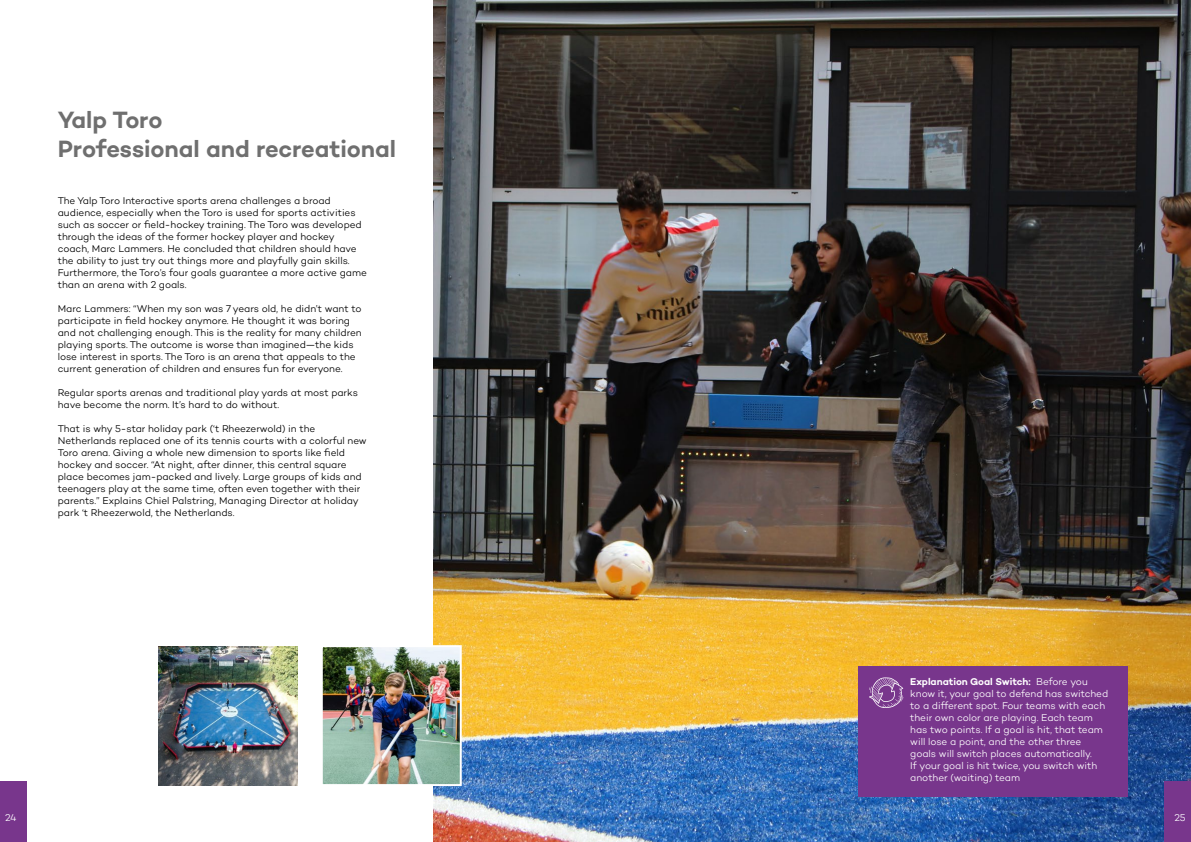
<style>
.page{position:relative;width:1191px;height:842px;background:#fff}
.page>*{position:absolute;margin:0;border:0;box-sizing:border-box;transform-origin:0 0}
.t1{font:600 24px/28.8px "Campton";letter-spacing:-.005em;color:#6f6f6f}
.t2{font:300 10px/12px "Campton";letter-spacing:-.005em;color:#000}
.t3{font:300 10px/12px "Campton";letter-spacing:-.005em;color:#fff}
.s1{font-weight:600}
</style>
<div class="page">
<img style="left:434px;top:0;width:757px;height:842px">
<div style="left:1163px;top:781px;width:28px;height:61px;background:#78368c"></div>
<div style="left:0;top:781px;width:27px;height:61px;background:#78368c"></div>
<img style="left:324px;top:648px;width:135px;height:135px">
<div style="left:321px;top:645px;width:141px;height:141px;border:2px solid #fff"></div>
<img style="left:159px;top:646px;width:139px;height:139px">
<div style="left:857px;top:666px;width:270px;height:131px;background:#78368c"></div>
<svg style="left:869px;top:677px;width:34px;height:31px"></svg>
<h1 class="t1" style="left:58px;top:105px;width:340px">Yalp Toro<br>Professional and recreational</h1>
<p class="t2" style="left:58px;top:195px;width:311px">The Yalp Toro Interactive sports arena challenges a broad audience, especially when the Toro is used for sports activities such as soccer or field-hockey training. The Toro was developed through the ideas of the former hockey player and hockey coach, Marc Lammers. He concluded that children should have the ability to just try out things more and playfully gain skills.<br>Furthermore, the Toro’s four goals guarantee a more active game than an arena with 2 goals.</p>
<p class="t2" style="left:58px;top:303px;width:305px">Marc Lammers: “When my son was 7 years old, he didn’t want to participate in field hockey anymore. He thought it was boring and not challenging enough. This is the reality for many children playing sports. The outcome is worse than imagined—the kids lose interest in sports. The Toro is an arena that appeals to the current generation of children and ensures fun for everyone.</p>
<p class="t2" style="left:58px;top:387px;width:302px">Regular sports arenas and traditional play yards at most parks have become the norm. It’s hard to do without.</p>
<p class="t2" style="left:58px;top:423px;width:310px">That is why 5-star holiday park (‘t Rheezerwold) in the Netherlands replaced one of its tennis courts with a colorful new Toro arena. Giving a whole new dimension to sports like field hockey and soccer. “At night, after dinner, this central square place becomes jam-packed and lively. Large groups of kids and teenagers play at the same time, often even together with their parents.” Explains Chiel Palstring, Managing Director at holiday park ‘t Rheezerwold, the Netherlands.</p>
<p class="t3" style="left:910px;top:676px;width:199px"><span class="s1">Explanation Goal Switch:</span> Before you know it, your goal to defend has switched to a different spot. Four teams with each their own color are playing. Each team has two points. If a goal is hit, that team will lose a point, and the other three goals will switch places automatically.<br>If your goal is hit twice, you switch with another (waiting) team</p>
<p class="t3" style="left:5px;top:812px;width:13px">24</p>
<p class="t3" style="left:1174px;top:812px;width:13px">25</p>
</div>
